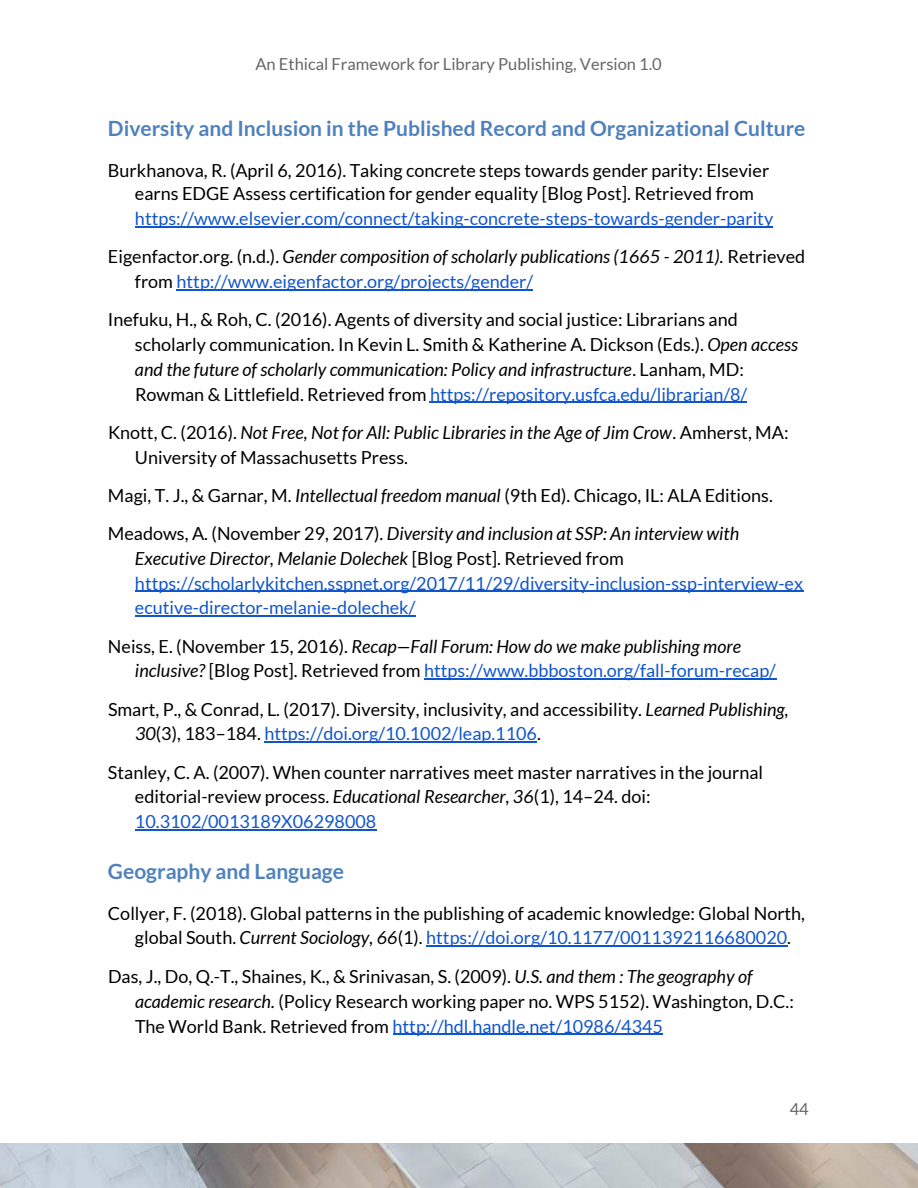
<style>
.page{position:relative;width:918px;height:1188px;background:#fff}
.page>*{position:absolute;margin:0;border:0;box-sizing:border-box;transform-origin:0 0}
.t1{font:700 21px "Lato";color:#4f81bd}
.t2{font:18px/24.8px "Lato";color:#000}
.t3{font:18px/24.8px "Lato";color:#15c;text-align:center}
.t4{font:italic 18px/24.8px "Lato";color:#000}
.t5{font:16.5px "Lato";color:#666}
.s1{color:#000}
.s2{font-style:italic;color:#000}
.s3{color:#15c}
.s4{font-style:italic}
.s5{font-style:normal}
.s6{font-style:normal;color:#15c}
</style>
<div class="page">
<hr style="left:135px;top:226px;width:638px;height:1px;background:#15c">
<hr style="left:177px;top:289px;width:356px;height:1px;background:#15c">
<hr style="left:430px;top:402px;width:317px;height:1px;background:#15c">
<hr style="left:135px;top:591px;width:668px;height:1px;background:#15c">
<hr style="left:135px;top:615px;width:280px;height:2px;background:#15c">
<hr style="left:424px;top:678px;width:352px;height:2px;background:#15c">
<hr style="left:264px;top:741px;width:273px;height:2px;background:#15c">
<hr style="left:135px;top:829px;width:242px;height:1px;background:#15c">
<hr style="left:426px;top:945px;width:361px;height:1px;background:#15c">
<hr style="left:393px;top:1034px;width:270px;height:1px;background:#15c">
<img style="left:0;top:1144px;width:918px;height:44px">
<p class="t5" style="left:255px;top:53px;width:408px">An Ethical Framework for Library Publishing, Version 1.0</p>
<p class="t1" style="left:108px;top:115px;width:699px">Diversity and Inclusion in the Published Record and Organizational Culture</p>
<p class="t2" style="left:135px;top:158px;width:636px;line-height:23.7px;text-indent:-27px">Burkhanova, R. (April 6, 2016). Taking concrete steps towards gender parity: Elsevier earns EDGE Assess certification for gender equality [Blog Post]. Retrieved from</p>
<p class="t3" style="left:108px;top:199px;width:699px;line-height:38.2px">https://www.elsevier.com/connect/taking-concrete-steps-towards-gender-parity<br><span class="s1">Eigenfactor.org. (n.d.).</span> <span class="s2">Gender composition of scholarly publications (1665 - 2011).</span> <span class="s1">Retrieved</span></p>
<p class="t2" style="left:108px;top:262px;width:631px;line-height:38.2px;text-indent:27px">from <span class="s3">http://www.eigenfactor.org/projects/gender/<br></span>Inefuku, H., &amp; Roh, C. (2016). Agents of diversity and social justice: Librarians and</p>
<p class="t2" style="left:135px;top:332px;width:665px">scholarly communication. In Kevin L. Smith &amp; Katherine A. Dickson (Eds.). <span class="s4">Open access and the future of scholarly communication: Policy and infrastructure</span>. Lanham, MD:<br>Rowman &amp; Littlefield. Retrieved from <span class="s3">https://repository.usfca.edu/librarian/8/</span></p>
<p class="t2" style="left:135px;top:419px;width:655px;text-indent:-27px">Knott, C. (2016). <span class="s4">Not Free, Not for All: Public Libraries in the Age of Jim Crow</span>. Amherst, MA:<br>University of Massachusetts Press.</p>
<p class="t2" style="left:108px;top:476px;width:666px;line-height:38.2px">Magi, T. J., &amp; Garnar, M. <span class="s4">Intellectual freedom manual</span> (9th Ed). Chicago, IL: ALA Editions.<br>Meadows, A. (November 29, 2017). <span class="s4">Diversity and inclusion at SSP: An interview with</span></p>
<p class="t3" style="left:135px;top:545px;width:670px;text-align:left"><span class="s2">Executive Director, Melanie Dolechek</span> <span class="s1">[Blog Post]. Retrieved from </span>https://scholarlykitchen.sspnet.org/2017/11/29/diversity-inclusion-ssp-interview-ex ecutive-director-melanie-dolechek/</p>
<p class="t4" style="left:135px;top:633px;width:643px;text-indent:-27px"><span class="s5">Neiss, E. (November 15, 2016).</span> Recap—Fall Forum: How do we make publishing more inclusive? <span class="s5">[Blog Post]. Retrieved from</span> <span class="s6">https://www.bbboston.org/fall-forum-recap/</span></p>
<p class="t2" style="left:135px;top:696px;width:655px;text-indent:-27px">Smart, P., &amp; Conrad, L. (2017). Diversity, inclusivity, and accessibility. <span class="s4">Learned Publishing,<br>30</span>(3), 183–184. <span class="s3">https://doi.org/10.1002/leap.1106</span>.</p>
<p class="t2" style="left:135px;top:759px;width:630px;text-indent:-27px">Stanley, C. A. (2007). When counter narratives meet master narratives in the journal editorial-review process. <span class="s4">Educational Researcher, 36</span>(1), 14–24. doi:<br><span class="s3">10.3102/0013189X06298008</span></p>
<p class="t1" style="left:108px;top:858px;width:238px">Geography and Language</p>
<p class="t2" style="left:135px;top:901px;width:672px;line-height:23.7px;text-indent:-27px">Collyer, F. (2018). Global patterns in the publishing of academic knowledge: Global North, global South. <span class="s4">Current Sociology, 66</span>(1). <span class="s3">https://doi.org/10.1177/0011392116680020</span>.</p>
<p class="t2" style="left:135px;top:964px;width:660px;text-indent:-27px">Das, J., Do, Q.-T., Shaines, K., &amp; Srinivasan, S. (2009). <span class="s4">U.S. and them : The geography of academic research.</span> (Policy Research working paper no. WPS 5152). Washington, D.C.:<br>The World Bank. Retrieved from <span class="s3">http://hdl.handle.net/10986/4345</span></p>
<p class="t5" style="left:790px;top:1099px;width:21px">44</p>
</div>
